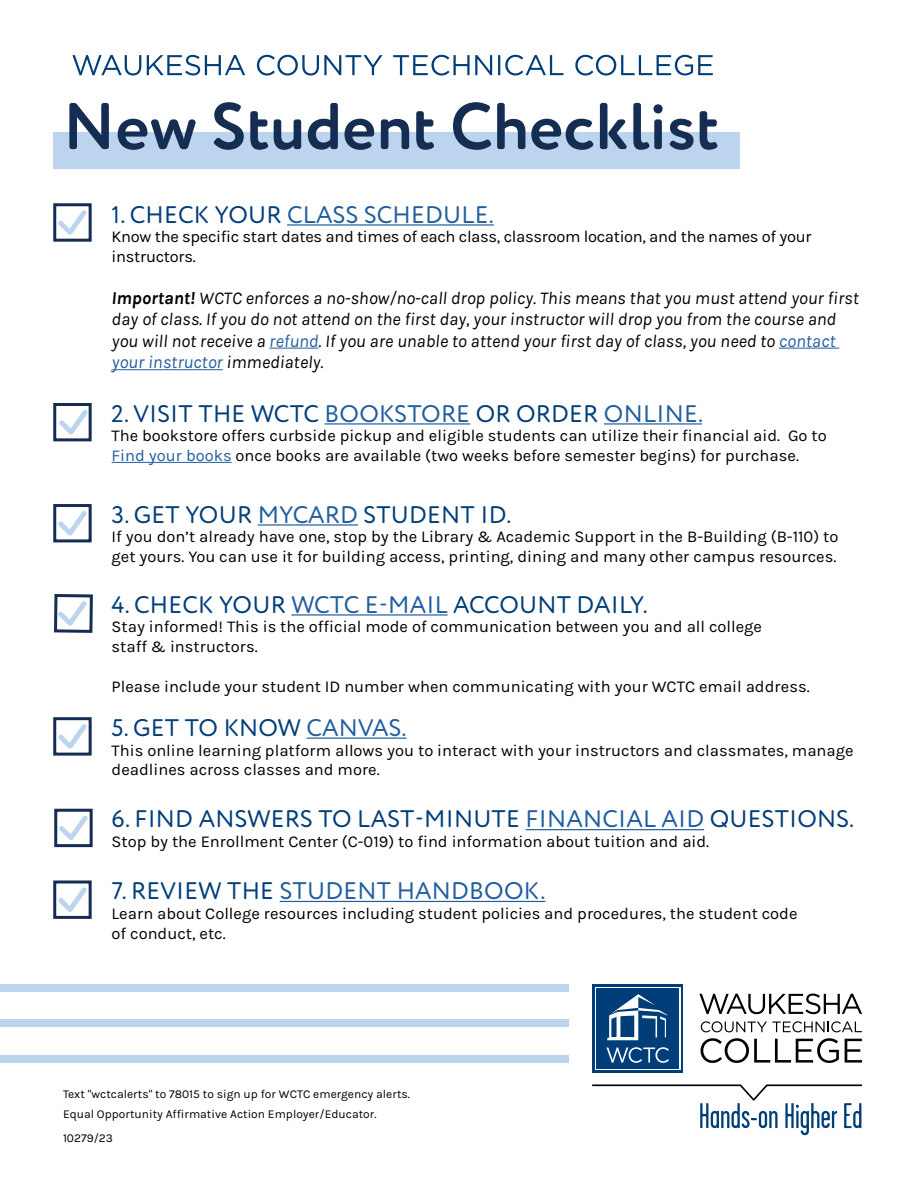
<style>
.page{position:relative;width:918px;height:1188px;background:#fff}
.page>*{position:absolute;margin:0;border:0;box-sizing:border-box;transform-origin:0 0}
.t1{font:700 66px "Circe Rounded";color:#152c53}
.t2{font:24px "Circe Rounded";letter-spacing:.01em;color:#003e7a}
.t3{font:24px "Circe Rounded";letter-spacing:.01em;color:#215e9e}
.t4{font:italic 18px/21.6px "Karla";color:#000}
.t5{font:16.5px/19.8px "Karla";color:#000}
.t6{font:16.5px/19.8px "Karla";letter-spacing:-.02em;color:#000}
.t7{font:12px/19.5px "Karla";color:#000}
.s1{color:#003e7a}
.s2{font-weight:700}
.s3{color:#215e9e}
</style>
<div class="page">
<div style="left:53px;top:132px;width:687px;height:37px;background:#bdd4ee"></div>
<hr style="left:287px;top:224px;width:207px;height:2px;background:#215e9e">
<hr style="left:269px;top:348px;width:50px;height:1px;background:#215e9e">
<hr style="left:779px;top:348px;width:60px;height:1px;background:#215e9e">
<hr style="left:112px;top:369px;width:111px;height:1px;background:#215e9e">
<hr style="left:325px;top:423px;width:145px;height:2px;background:#215e9e">
<hr style="left:604px;top:423px;width:98px;height:2px;background:#215e9e">
<hr style="left:112px;top:462px;width:120px;height:1px;background:#215e9e">
<hr style="left:258px;top:524px;width:100px;height:2px;background:#215e9e">
<svg style="left:72px;top:55px;width:641px;height:21px"></svg>
<hr style="left:291px;top:614px;width:157px;height:2px;background:#215e9e">
<hr style="left:307px;top:738px;width:100px;height:1px;background:#215e9e">
<hr style="left:526px;top:829px;width:178px;height:1px;background:#215e9e">
<hr style="left:280px;top:901px;width:265px;height:1px;background:#215e9e">
<div style="left:592px;top:984px;width:91px;height:89px;background:#003e7a"></div>
<svg style="left:699px;top:994px;width:163px;height:20px"></svg>
<svg style="left:701px;top:1021px;width:161px;height:11px"></svg>
<svg style="left:701px;top:1038px;width:138px;height:25px"></svg>
<svg style="left:845px;top:1039px;width:17px;height:24px"></svg>
<svg style="left:606px;top:1047px;width:63px;height:16px"></svg>
<svg style="left:607px;top:994px;width:60px;height:46px"></svg>
<hr style="left:767px;top:1084px;width:95px;height:2px;background:#000">
<hr style="left:592px;top:1084px;width:148px;height:2px;background:#000">
<svg style="left:700px;top:1084px;width:78px;height:44px"></svg>
<svg style="left:785px;top:1103px;width:52px;height:32px"></svg>
<svg style="left:844px;top:1103px;width:17px;height:25px"></svg>
<div style="left:0;top:985px;width:569px;height:7px;background:#bdd4ee"></div>
<div style="left:0;top:1020px;width:569px;height:7px;background:#bdd4ee"></div>
<div style="left:0;top:1055px;width:569px;height:7px;background:#bdd4ee"></div>
<div style="left:53px;top:203px;width:39px;height:39px;border:3px solid #152c53"></div>
<div style="left:53px;top:403px;width:39px;height:38px;border:3px solid #152c53"></div>
<div style="left:53px;top:504px;width:39px;height:38px;border:3px solid #152c53"></div>
<div style="left:53px;top:717px;width:39px;height:39px;border:3px solid #152c53"></div>
<div style="left:54px;top:809px;width:39px;height:38px;border:3px solid #152c53"></div>
<div style="left:53px;top:880px;width:39px;height:39px;border:3px solid #152c53"></div>
<svg style="left:58px;top:210px;width:29px;height:25px"></svg>
<svg style="left:59px;top:410px;width:29px;height:25px"></svg>
<svg style="left:58px;top:511px;width:29px;height:25px"></svg>
<svg style="left:54px;top:594px;width:39px;height:39px"></svg>
<svg style="left:58px;top:724px;width:29px;height:25px"></svg>
<svg style="left:59px;top:815px;width:29px;height:25px"></svg>
<svg style="left:58px;top:887px;width:29px;height:25px"></svg>
<h1 class="t1" style="left:63px;top:87px;width:658px">New Student Checklist</h1>
<h2 class="t3" style="left:112px;top:200px;width:384px"><span class="s1">1. CHECK YOUR</span> CLASS SCHEDULE.</h2>
<p class="t6" style="left:112px;top:227px;width:702px">Know the specific start dates and times of each class, classroom location, and the names of your instructors.</p>
<p class="t4" style="left:112px;top:287px;width:749px"><span class="s2">Important!</span> WCTC enforces a no-show/no-call drop policy. This means that you must attend your first day of class. If you do not attend on the first day, your instructor will drop you from the course and you will not receive a <span class="s3">refund</span>. If you are unable to attend your first day of class, you need to <span class="s3">contact your instructor</span> immediately.</p>
<h2 class="t2" style="left:112px;top:399px;width:593px">2. VISIT THE WCTC <span class="s3">BOOKSTORE</span> OR ORDER <span class="s3">ONLINE.</span></h2>
<p class="t5" style="left:112px;top:426px;width:717px">The bookstore offers curbside pickup and eligible students can utilize their financial aid. Go to<br><span class="s3">Find your books</span> once books are available (two weeks before semester begins) for purchase.</p>
<h2 class="t2" style="left:112px;top:500px;width:401px">3. GET YOUR <span class="s3">MYCARD</span> STUDENT ID.</h2>
<p class="t5" style="left:112px;top:527px;width:728px">If you don’t already have one, stop by the Library &amp; Academic Support in the B-Building (B-110) to get yours. You can use it for building access, printing, dining and many other campus resources.</p>
<h2 class="t2" style="left:112px;top:590px;width:538px">4. CHECK YOUR <span class="s3">WCTC E-MAIL</span> ACCOUNT DAILY.</h2>
<p class="t5" style="left:112px;top:617px;width:652px">Stay informed! This is the official mode of communication between you and all college staff &amp; instructors.</p>
<p class="t5" style="left:112px;top:677px;width:700px">Please include your student ID number when communicating with your WCTC email address.</p>
<h2 class="t2" style="left:112px;top:714px;width:296px">5. GET TO KNOW <span class="s3">CANVAS.</span></h2>
<p class="t5" style="left:112px;top:740px;width:744px">This online learning platform allows you to interact with your instructors and classmates, manage deadlines across classes and more.</p>
<h2 class="t2" style="left:112px;top:805px;width:744px">6. FIND ANSWERS TO LAST-MINUTE <span class="s3">FINANCIAL AID</span> QUESTIONS.</h2>
<p class="t5" style="left:112px;top:832px;width:599px">Stop by the Enrollment Center (C-019) to find information about tuition and aid.</p>
<h2 class="t3" style="left:112px;top:877px;width:435px"><span class="s1">7. REVIEW THE</span> STUDENT HANDBOOK.</h2>
<p class="t5" style="left:112px;top:904px;width:688px">Learn about College resources including student policies and procedures, the student code of conduct, etc.</p>
<p class="t7" style="left:63px;top:1085px;width:349px">Text "wctcalerts" to 78015 to sign up for WCTC emergency alerts.<br>Equal Opportunity Affirmative Action Employer/Educator.</p>
<p class="t7" style="left:63px;top:1129px;width:51px">10279/23</p>
</div>
